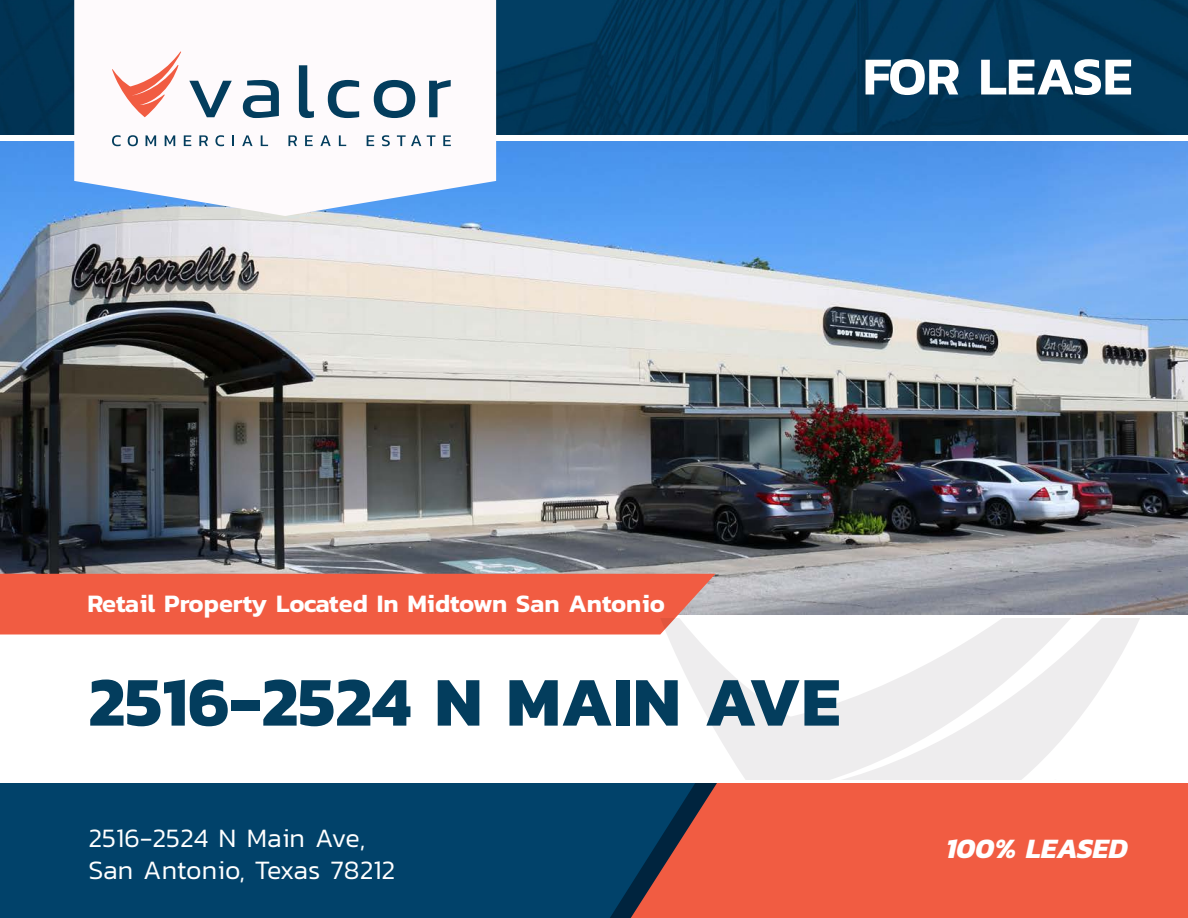
<style>
.page{position:relative;width:1188px;height:918px;background:#fff}
.page>*{position:absolute;margin:0;border:0;box-sizing:border-box;transform-origin:0 0}
.t1{font:700 70.5px "Kanit";color:#033d5d}
.t2{font:600 54px "Kanit";letter-spacing:-.005em;color:#fff}
.t3{font:italic 700 28.5px "Kanit";color:#fff}
.t4{font:300 27px "Kanit";color:#fff}
.t5{font:600 25.5px "Kanit";color:#fff}
</style>
<div class="page">
<img style="left:0;top:142px;width:1188px;height:472px">
<img style="left:0;top:1px;width:1188px;height:134px">
<svg style="left:74px;top:0;width:422px;height:216px"></svg>
<svg style="left:189px;top:81px;width:43px;height:36px"></svg>
<svg style="left:243px;top:80px;width:36px;height:38px"></svg>
<svg style="left:299px;top:65px;width:15px;height:53px"></svg>
<svg style="left:328px;top:80px;width:31px;height:38px"></svg>
<svg style="left:374px;top:80px;width:41px;height:38px"></svg>
<svg style="left:429px;top:80px;width:22px;height:37px"></svg>
<svg style="left:112px;top:135px;width:9px;height:11px"></svg>
<svg style="left:128px;top:135px;width:10px;height:11px"></svg>
<svg style="left:146px;top:135px;width:10px;height:11px"></svg>
<svg style="left:165px;top:135px;width:10px;height:11px"></svg>
<svg style="left:184px;top:135px;width:7px;height:11px"></svg>
<svg style="left:199px;top:135px;width:9px;height:11px"></svg>
<svg style="left:215px;top:135px;width:9px;height:11px"></svg>
<svg style="left:232px;top:135px;width:2px;height:11px"></svg>
<svg style="left:242px;top:135px;width:11px;height:11px"></svg>
<svg style="left:261px;top:135px;width:7px;height:11px"></svg>
<svg style="left:288px;top:135px;width:9px;height:11px"></svg>
<svg style="left:305px;top:135px;width:8px;height:11px"></svg>
<svg style="left:320px;top:135px;width:11px;height:11px"></svg>
<svg style="left:339px;top:135px;width:7px;height:11px"></svg>
<svg style="left:367px;top:135px;width:7px;height:11px"></svg>
<svg style="left:382px;top:135px;width:8px;height:11px"></svg>
<svg style="left:397px;top:135px;width:24px;height:11px"></svg>
<svg style="left:427px;top:135px;width:8px;height:11px"></svg>
<svg style="left:443px;top:135px;width:8px;height:11px"></svg>
<svg style="left:112px;top:51px;width:69px;height:66px"></svg>
<div style="left:0;top:574px;width:716px;height:60px;background:#f15c42"></div>
<svg style="left:647px;top:618px;width:493px;height:162px;fill:#eeedee"></svg>
<div style="left:717px;top:783px;width:471px;height:135px;background:#f15c42"></div>
<svg style="left:695px;top:783px;width:22px;height:135px;background:#d25441"></svg>
<div style="left:0;top:783px;width:695px;height:135px;background:#01426a"></div>
<p class="t2" style="left:863px;top:35px;width:271px">FOR LEASE</p>
<p class="t5" style="left:87px;top:584px;width:579px">Retail Property Located In Midtown San Antonio</p>
<p class="t1" style="left:88px;top:647px;width:753px">2516-2524 N MAIN AVE</p>
<p class="t4" style="left:89px;top:819px;width:278px">2516-2524 N Main Ave,</p>
<p class="t4" style="left:89px;top:851px;width:308px">San Antonio, Texas 78212</p>
<p class="t3" style="left:946px;top:827px;width:183px">100% LEASED</p>
</div>
